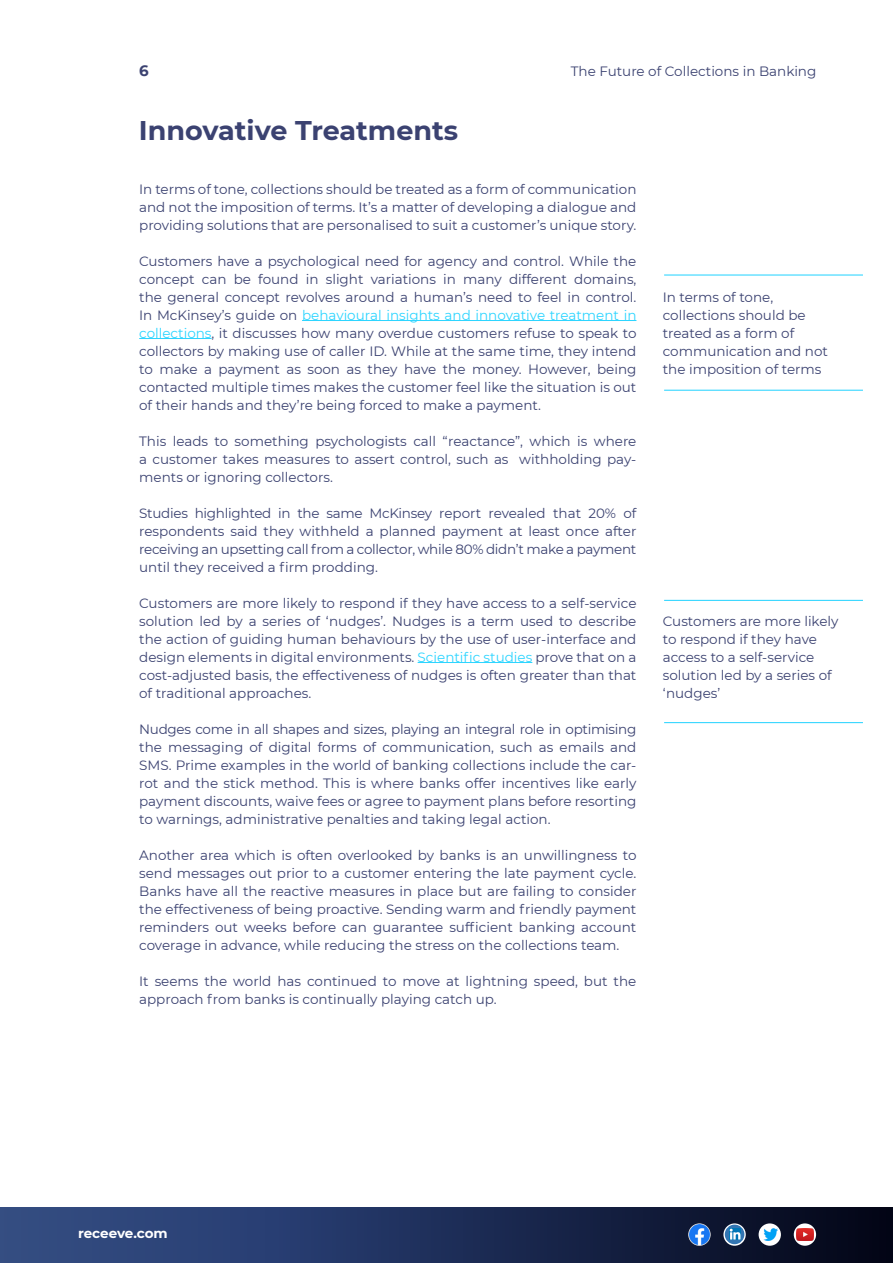
<style>
.page{position:relative;width:893px;height:1263px;background:#fff}
.page>*{position:absolute;margin:0;border:0;box-sizing:border-box;transform-origin:0 0}
.H1_Large{font:700 27px "Montserrat";color:#3b4271}
.t1{font:700 15px "Montserrat";color:#3b4271}
.Body_Text_Left{font:13.5px/18px "Montserrat";color:#3b4271;text-align:justify}
.H1_Large-2{font:13.5px/18px "Montserrat";color:#3b4271}
.t2{font:700 13.5px "Montserrat";letter-spacing:-.005em;color:#fff}
.s1{color:#2dd5ff}
</style>
<div class="page">
<div style="left:0;top:1208px;width:892px;height:55px;background:linear-gradient(to right,#36528f,#04081b)"></div>
<svg style="left:688px;top:1223px;width:22px;height:23px"></svg>
<svg style="left:723px;top:1223px;width:22px;height:23px"></svg>
<svg style="left:758px;top:1223px;width:22px;height:23px"></svg>
<svg style="left:724px;top:1225px;width:20px;height:19px"></svg>
<svg style="left:729px;top:1229px;width:11px;height:10px"></svg>
<img style="left:763px;top:1229px;width:14px;height:11px">
<img style="left:689px;top:1225px;width:20px;height:19px">
<svg style="left:793px;top:1223px;width:23px;height:23px"></svg>
<img style="left:796px;top:1229px;width:17px;height:11px">
<hr style="left:302px;top:320px;width:334px;height:1px;background:#2dd5ff">
<hr style="left:139px;top:338px;width:72px;height:1px;background:#2dd5ff">
<hr style="left:417px;top:662px;width:115px;height:1px;background:#2dd5ff">
<hr style="left:664px;top:274px;width:198px;height:2px;background:#2dd5ff">
<hr style="left:664px;top:390px;width:198px;height:1px;background:#2dd5ff">
<hr style="left:664px;top:600px;width:198px;height:1px;background:#2dd5ff">
<hr style="left:664px;top:722px;width:198px;height:1px;background:#2dd5ff">
<p class="t1" style="left:139px;top:60px;width:11px">6</p>
<p class="H1_Large" style="left:139px;top:110px;width:321px">Innovative Treatments</p>
<p class="Body_Text_Left" style="left:570px;top:62px;width:247px">The Future of Collections in Banking</p>
<p class="Body_Text_Left" style="left:139px;top:179px;width:499px">In terms of tone, collections should be treated as a form of communication and not the imposition of terms. It’s a matter of developing a dialogue and providing solutions that are personalised to suit a customer’s unique story.</p>
<p class="Body_Text_Left" style="left:139px;top:251px;width:499px">Customers have a psychological need for agency and control. While the concept can be found in slight variations in many different domains, the general concept revolves around a human’s need to feel in control.<br>In McKinsey’s guide on <span class="s1">behavioural insights and innovative treatment in collections</span>, it discusses how many overdue customers refuse to speak to collectors by making use of caller ID. While at the same time, they intend to make a payment as soon as they have the money. However, being contacted multiple times makes the customer feel like the situation is out of their hands and they’re being forced to make a payment.</p>
<p class="Body_Text_Left" style="left:139px;top:431px;width:499px">This leads to something psychologists call “reactance”, which is where a customer takes measures to assert control, such as withholding pay&shy;ments or ignoring collectors.</p>
<p class="Body_Text_Left" style="left:139px;top:503px;width:499px">Studies highlighted in the same McKinsey report revealed that 20% of respondents said they withheld a planned payment at least once after receiving an upsetting call from a collector, while 80% didn’t make a payment until they received a firm prodding.</p>
<p class="Body_Text_Left" style="left:139px;top:593px;width:499px">Customers are more likely to respond if they have access to a self-service solution led by a series of ‘nudges’. Nudges is a term used to describe the action of guiding human behaviours by the use of user-interface and design elements in digital environments. <span class="s1">Scientific studies</span> prove that on a cost-adjusted basis, the effectiveness of nudges is often greater than that of traditional approaches.</p>
<p class="Body_Text_Left" style="left:139px;top:719px;width:499px">Nudges come in all shapes and sizes, playing an integral role in optimising the messaging of digital forms of communication, such as emails and SMS. Prime examples in the world of banking collections include the car&shy;rot and the stick method. This is where banks offer incentives like early payment discounts, waive fees or agree to payment plans before resorting to warnings, administrative penalties and taking legal action.</p>
<p class="Body_Text_Left" style="left:139px;top:845px;width:499px">Another area which is often overlooked by banks is an unwillingness to send messages out prior to a customer entering the late payment cycle.<br>Banks have all the reactive measures in place but are failing to consider the effectiveness of being proactive. Sending warm and friendly payment reminders out weeks before can guarantee sufficient banking account coverage in advance, while reducing the stress on the collections team.</p>
<p class="Body_Text_Left" style="left:139px;top:971px;width:499px">It seems the world has continued to move at lightning speed, but the approach from banks is continually playing catch up.</p>
<p class="H1_Large-2" style="left:662px;top:287px;width:167px">In terms of tone, collections should be treated as a form of communication and not the imposition of terms</p>
<p class="H1_Large-2" style="left:662px;top:611px;width:177px">Customers are more likely to respond if they have access to a self-service solution led by a series of ‘nudges’</p>
<p class="t2" style="left:78px;top:1223px;width:91px">receeve.com</p>
</div>
